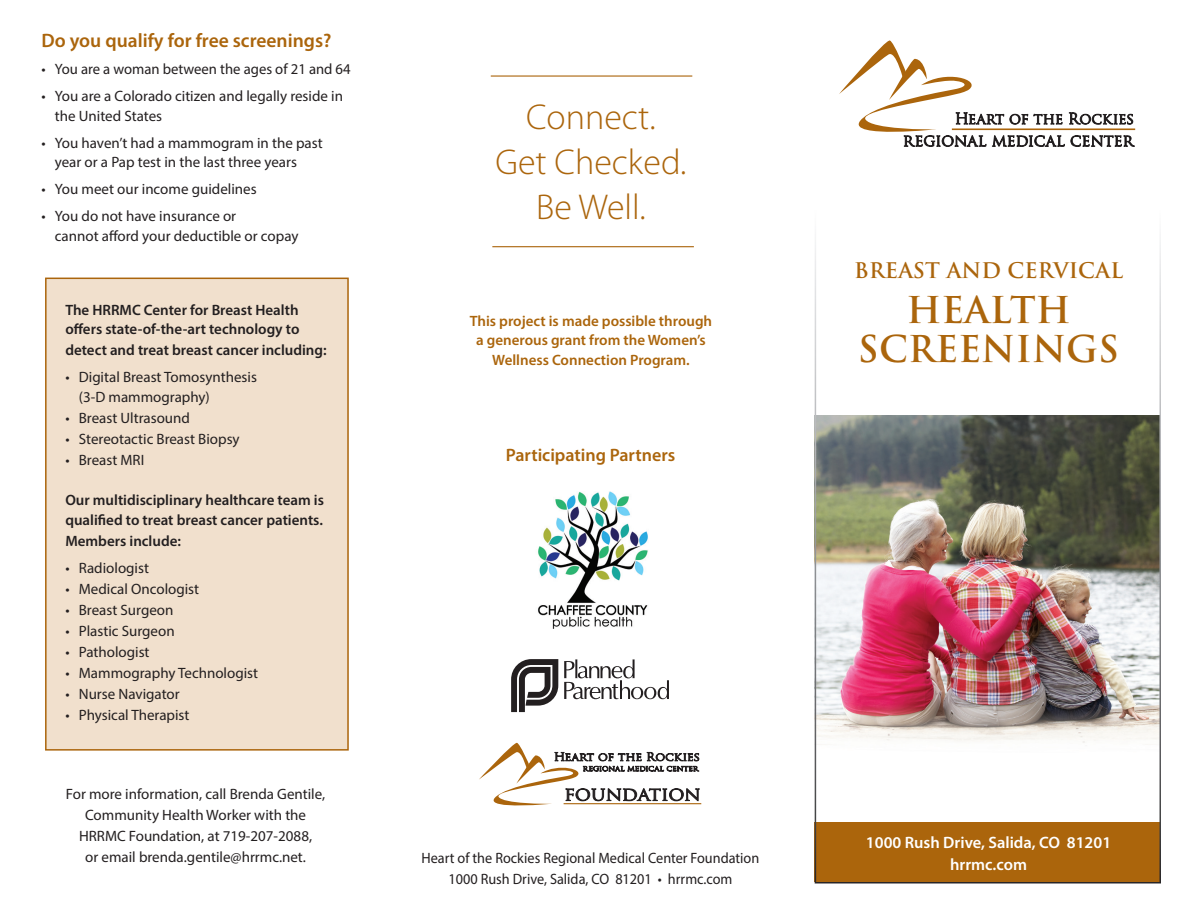
<style>
.page{position:relative;width:1188px;height:918px;background:#fff}
.page>*{position:absolute;margin:0;border:0;box-sizing:border-box;transform-origin:0 0}
.t1{font:300 36px "Myriad Pro";color:#ab650c}
.t2{font:700 36px "Trajan";letter-spacing:.005em;color:#ab650c}
.t3{font:700 21px "Trajan";letter-spacing:.005em;color:#ab650c}
.t4{font:600 19.5px "Myriad Pro";color:#ab650c}
.t5{font:600 18px "Myriad Pro";color:#ab650c}
.t6{font:600 16.5px "Myriad Pro";color:#fff}
.t7{font:15px/19.5px "Myriad Pro";color:#231f20}
.t8{font:600 15px/19.5px "Myriad Pro";color:#231f20}
.t9{font:15px "Myriad Pro";color:#231f20;scale:.95 1}
.t10{font:600 15px "Myriad Pro";color:#ab650c}
</style>
<div class="page">
<div style="left:45px;top:278px;width:304px;height:473px;background:#f1e0cd;border:2px solid #ab650c"></div>
<img style="left:818px;top:416px;width:340px;height:327px">
<svg style="left:839px;top:40px;width:296px;height:107px"></svg>
<hr style="left:952px;top:128px;width:183px;height:2px;background:#ab650c">
<div style="left:815px;top:823px;width:345px;height:59px;background:#ab650c"></div>
<div style="left:815px;top:187px;width:346px;height:697px;border:2px solid #fff"></div>
<hr style="left:564px;top:803px;width:137px;height:1px;background:#ab650c">
<svg style="left:479px;top:742px;width:220px;height:64px"></svg>
<img style="left:538px;top:492px;width:110px;height:136px">
<svg style="left:511px;top:659px;width:47px;height:53px"></svg>
<svg style="left:564px;top:659px;width:105px;height:40px"></svg>
<hr style="left:492px;top:246px;width:202px;height:1px;background:#ab650c">
<hr style="left:491px;top:75px;width:201px;height:2px;background:#ab650c">
<p class="t4" style="left:41px;top:28px;width:292px">Do you qualify for free screenings?</p>
<p class="t7" style="left:41px;top:59px;width:311px">• You are a woman between the ages of 21 and 64</p>
<p class="t7" style="left:55px;top:86px;width:290px;text-indent:-13px">• You are a Colorado citizen and legally reside in the United States</p>
<p class="t7" style="left:55px;top:133px;width:269px;text-indent:-13px">• You haven’t had a mammogram in the past year or a Pap test in the last three years</p>
<p class="t7" style="left:41px;top:179px;width:217px">• You meet our income guidelines</p>
<p class="t7" style="left:41px;top:206px;width:196px">• You do not have insurance or</p>
<p class="t7" style="left:55px;top:226px;width:245px">cannot afford your deductible or copay</p>
<p class="t8" style="left:65px;top:300px;width:236px">The HRRMC Center for Breast Health offers state-of-the-art technology to</p>
<p class="t8" style="left:65px;top:340px;width:263px">detect and treat breast cancer including:</p>
<p class="t7" style="left:65px;top:367px;width:193px">• Digital Breast Tomosynthesis</p>
<p class="t7" style="left:79px;top:387px;width:133px">(3-D mammography)</p>
<p class="t7" style="left:65px;top:408px;width:126px">• Breast Ultrasound</p>
<p class="t7" style="left:65px;top:429px;width:176px">• Stereotactic Breast Biopsy</p>
<p class="t7" style="left:65px;top:450px;width:80px">• Breast MRI</p>
<p class="t8" style="left:65px;top:490px;width:260px">Our multidisciplinary healthcare team is qualified to treat breast cancer patients.</p>
<p class="t8" style="left:65px;top:531px;width:117px">Members include:</p>
<p class="t7" style="left:65px;top:558px;width:85px">• Radiologist</p>
<p class="t7" style="left:65px;top:579px;width:135px">• Medical Oncologist</p>
<p class="t7" style="left:65px;top:600px;width:110px">• Breast Surgeon</p>
<p class="t7" style="left:65px;top:621px;width:111px">• Plastic Surgeon</p>
<p class="t7" style="left:65px;top:642px;width:86px">• Pathologist</p>
<p class="t7" style="left:65px;top:663px;width:194px">• Mammography Technologist</p>
<p class="t7" style="left:65px;top:684px;width:116px">• Nurse Navigator</p>
<p class="t7" style="left:65px;top:705px;width:126px">• Physical Therapist</p>
<p class="t7" style="left:66px;top:784px;width:261px">For more information, call Brenda Gentile,</p>
<p class="t7" style="left:85px;top:805px;width:223px">Community Health Worker with the</p>
<p class="t7" style="left:79px;top:826px;width:235px">HRRMC Foundation, at 719-207-2088,</p>
<p class="t7" style="left:85px;top:847px;width:222px">or email brenda.gentile@hrrmc.net.</p>
<p class="t1" style="left:526px;top:95px;width:131px">Connect.</p>
<p class="t1" style="left:495px;top:140px;width:192px">Get Checked.</p>
<p class="t1" style="left:536px;top:185px;width:111px">Be Well.</p>
<p class="t10" style="left:470px;top:311px;width:244px">This project is made possible through</p>
<p class="t10" style="left:476px;top:330px;width:231px">a generous grant from the Women’s</p>
<p class="t10" style="left:492px;top:350px;width:199px">Wellness Connection Program.</p>
<p class="t5" style="left:506px;top:444px;width:171px">Participating Partners</p>
<p class="t9" style="left:422px;top:849px;width:357px">Heart of the Rockies Regional Medical Center Foundation</p>
<p class="t9" style="left:448px;top:870px;width:300px">1000 Rush Drive, Salida, CO 81201 • hrrmc.com</p>
<p class="t3" style="left:854px;top:257px;width:271px">BREAST AND CERVICAL</p>
<p class="t2" style="left:906px;top:287px;width:166px">HEALTH</p>
<p class="t2" style="left:858px;top:326px;width:263px">SCREENINGS</p>
<p class="t6" style="left:866px;top:832px;width:247px">1000 Rush Drive, Salida, CO 81201</p>
<p class="t6" style="left:950px;top:854px;width:78px">hrrmc.com</p>
</div>
